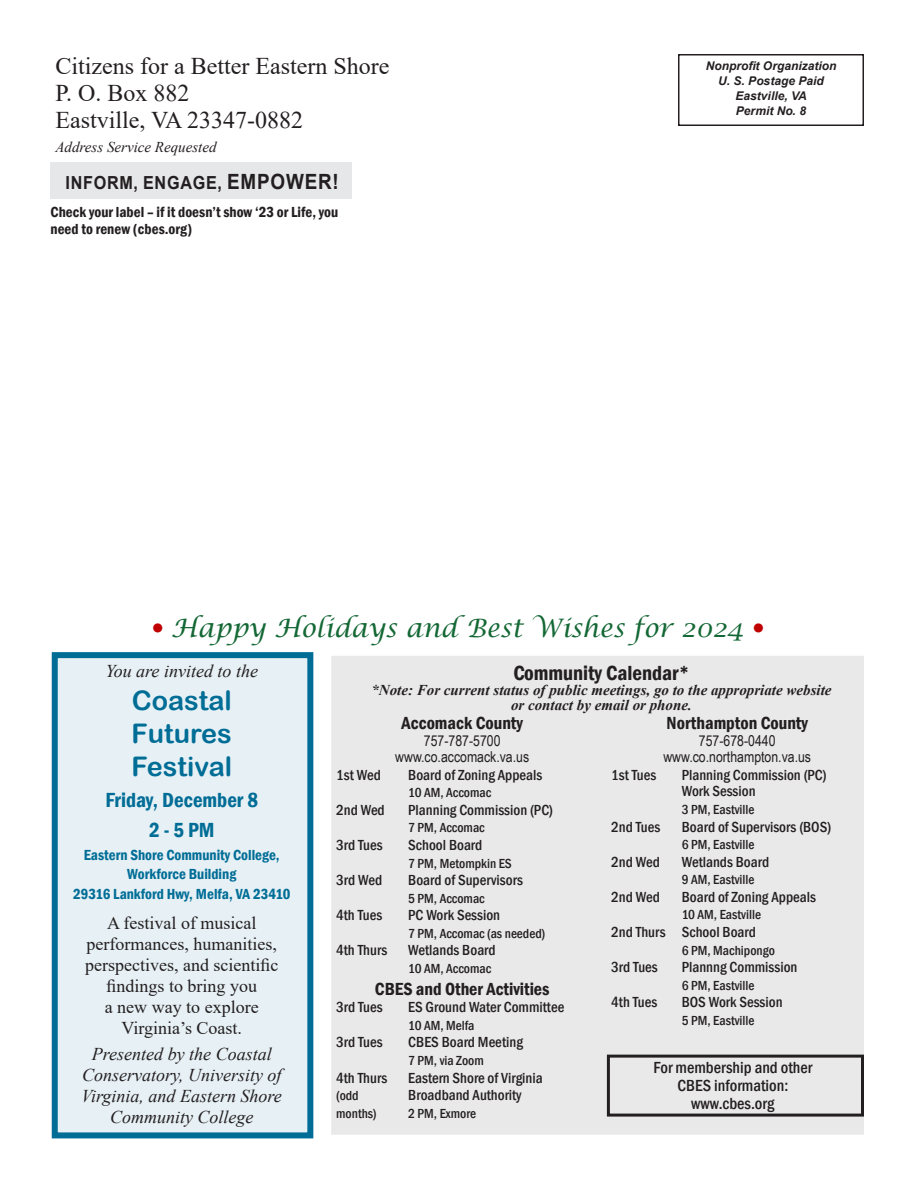
<style>
.page{position:relative;width:918px;height:1188px;background:#fff}
.page>*{position:absolute;margin:0;border:0;box-sizing:border-box;transform-origin:0 0}
.Headline{font:27px/33px "Arial Rounded MT Bold";color:#006d96;text-align:justify}
.Body{font:italic 25.5px "Lucida Calligraphy";color:#146835}
.t1{font:24px "Times New Roman";color:#231f20}
.subuni_1{font:600 condensed 21px "Franklin Gothic";color:#006d96}
.subuni_1-2{font:600 condensed 21px "Franklin Gothic";color:#231f20}
.noind{font:18px/21px "Times New Roman";color:#231f20;text-align:center}
.noind-2{font:italic 18px/21px "Times New Roman";color:#231f20;text-align:center}
.t2{font:600 condensed 18px "Franklin Gothic";color:#231f20}
.t3{font:700 18px "Arial";letter-spacing:.045em;color:#231f20;scale:.9 1}
.t4{font:500 condensed 16.5px "Franklin Gothic";color:#231f20}
.t5{font:500 condensed 15px/16.5px "Franklin Gothic";color:#231f20}
.t6{font:italic 700 15px/15px "Times New Roman";color:#231f20;text-align:center}
.Subuni_2{font:600 condensed 15px/19.5px "Franklin Gothic";color:#006d96;text-align:center}
.t7{font:15px "Arial Narrow";color:#231f20}
.subuni3{font:600 condensed 15px/16.5px "Franklin Gothic";color:#231f20}
.t8{font:italic 15px "Times New Roman";color:#231f20}
.t9{font:500 condensed 13.5px "Franklin Gothic";color:#231f20}
.t10{font:italic 700 12px "Arial";color:#231f20}
.s1{font-size:21px}
.s2{font-family:"Franklin Gothic Condensed";font-style:normal;color:#c00000}
</style>
<div class="page">
<div style="left:678px;top:54px;width:186px;height:72px;border:2px solid #231f20"></div>
<div style="left:51px;top:163px;width:301px;height:36px;background:#e6e7e9"></div>
<div style="left:337px;top:662px;width:521px;height:467px;background:#e9e9e9"></div>
<div style="left:607px;top:1055px;width:257px;height:62px;border:3px solid #231f20"></div>
<div style="left:52px;top:652px;width:261px;height:486px;background:#e6f0f5;border:6px solid #006d96"></div>
<p class="t1" style="left:56px;top:49px;width:335px">Citizens for a Better Eastern Shore</p>
<p class="t1" style="left:56px;top:76px;width:136px">P. O. Box 882</p>
<p class="t1" style="left:56px;top:103px;width:249px">Eastville, VA 23347-0882</p>
<p class="t8" style="left:56px;top:136px;width:163px">Address Service Requested</p>
<p class="t3" style="left:65px;top:170px;width:305px">INFORM, ENGAGE, <span class="s1">EMPOWER!</span></p>
<p class="subuni3" style="left:51px;top:204px;width:289px">Check your label – if it doesn’t show ‘23 or Life, you need to renew (cbes.org)</p>
<p class="t10" style="left:706px;top:58px;width:132px">Nonprofit Organization</p>
<p class="t10" style="left:718px;top:73px;width:107px">U. S. Postage Paid</p>
<p class="t10" style="left:736px;top:88px;width:73px">Eastville, VA</p>
<p class="t10" style="left:736px;top:103px;width:72px">Permit No. 8</p>
<p class="Body" style="left:152px;top:613px;width:615px"><span class="s2">•</span> Happy Holidays and Best Wishes for 2024 <span class="s2">•</span></p>
<p class="noind-2" style="left:105px;top:661px;width:154px">You are invited to the</p>
<p class="Headline" style="left:132px;top:684px;width:102px">Coastal Futures Festival</p>
<p class="subuni_1" style="left:106px;top:786px;width:154px">Friday, December 8</p>
<p class="subuni_1" style="left:149px;top:816px;width:67px">2 - 5 PM</p>
<p class="Subuni_2" style="left:73px;top:845px;width:219px">Eastern Shore Community College,<br>Workforce Building<br>29316 Lankford Hwy, Melfa, VA 23410</p>
<p class="noind" style="left:85px;top:912px;width:195px">A festival of musical performances, humanities, perspectives, and scientific findings to bring you<br>a new way to explore<br>Virginia’s Coast.</p>
<p class="noind-2" style="left:82px;top:1043px;width:202px">Presented by the Coastal<br>Conservatory, University of<br>Virginia, and Eastern Shore<br>Community College</p>
<p class="subuni_1-2" style="left:514px;top:659px;width:177px">Community Calendar*</p>
<p class="t6" style="left:371px;top:682px;width:462px">*Note: For current status of public meetings, go to the appropriate website or contact by email or phone.</p>
<p class="t2" style="left:667px;top:711px;width:143px">Northampton County</p>
<p class="t7" style="left:699px;top:730px;width:78px">757-678-0440</p>
<p class="t7" style="left:663px;top:746px;width:149px">www.co.northampton.va.us</p>
<p class="t5" style="left:611px;top:767px;width:47px">1st Tues</p>
<p class="t5" style="left:682px;top:767px;width:146px">Planning Commission (PC)<br>Work Session</p>
<p class="t9" style="left:682px;top:801px;width:74px">3 PM, Eastville</p>
<p class="t5" style="left:611px;top:818px;width:51px">2nd Tues</p>
<p class="t5" style="left:682px;top:818px;width:151px">Board of Supervisors (BOS)</p>
<p class="t9" style="left:682px;top:836px;width:74px">6 PM, Eastville</p>
<p class="t5" style="left:611px;top:853px;width:50px">2nd Wed</p>
<p class="t5" style="left:682px;top:853px;width:89px">Wetlands Board</p>
<p class="t9" style="left:682px;top:871px;width:74px">9 AM, Eastville</p>
<p class="t5" style="left:611px;top:889px;width:50px">2nd Wed</p>
<p class="t5" style="left:682px;top:889px;width:136px">Board of Zoning Appeals</p>
<p class="t9" style="left:682px;top:906px;width:81px">10 AM, Eastville</p>
<p class="t5" style="left:611px;top:924px;width:146px">2nd Thurs School Board</p>
<p class="t9" style="left:682px;top:941px;width:95px">6 PM, Machipongo</p>
<p class="t5" style="left:611px;top:959px;width:48px">3rd Tues</p>
<p class="t5" style="left:682px;top:959px;width:117px">Plannng Commission</p>
<p class="t9" style="left:682px;top:976px;width:74px">6 PM, Eastville</p>
<p class="t5" style="left:611px;top:994px;width:47px">4th Tues</p>
<p class="t5" style="left:682px;top:994px;width:102px">BOS Work Session</p>
<p class="t9" style="left:682px;top:1012px;width:74px">5 PM, Eastville</p>
<p class="t2" style="left:402px;top:711px;width:123px">Accomack County</p>
<p class="t7" style="left:424px;top:729px;width:78px">757-787-5700</p>
<p class="t7" style="left:395px;top:746px;width:135px">www.co.accomack.va.us</p>
<p class="t5" style="left:336px;top:766px;width:46px">1st Wed</p>
<p class="t5" style="left:408px;top:766px;width:136px">Board of Zoning Appeals</p>
<p class="t9" style="left:408px;top:784px;width:85px">10 AM, Accomac</p>
<p class="t5" style="left:336px;top:801px;width:50px">2nd Wed</p>
<p class="t5" style="left:408px;top:801px;width:146px">Planning Commission (PC)</p>
<p class="t9" style="left:408px;top:819px;width:78px">7 PM, Accomac</p>
<p class="t5" style="left:336px;top:837px;width:48px">3rd Tues</p>
<p class="t5" style="left:408px;top:837px;width:76px">School Board</p>
<p class="t9" style="left:408px;top:854px;width:105px">7 PM, Metompkin ES</p>
<p class="t5" style="left:336px;top:872px;width:47px">3rd Wed</p>
<p class="t5" style="left:408px;top:872px;width:116px">Board of Supervisors</p>
<p class="t9" style="left:408px;top:889px;width:78px">5 PM, Accomac</p>
<p class="t5" style="left:336px;top:907px;width:47px">4th Tues</p>
<p class="t5" style="left:408px;top:907px;width:93px">PC Work Session</p>
<p class="t9" style="left:408px;top:924px;width:139px">7 PM, Accomac (as needed)</p>
<p class="t5" style="left:336px;top:942px;width:53px">4th Thurs</p>
<p class="t5" style="left:408px;top:942px;width:89px">Wetlands Board</p>
<p class="t9" style="left:408px;top:960px;width:85px">10 AM, Accomac</p>
<p class="t2" style="left:375px;top:977px;width:176px">CBES and Other Activities</p>
<p class="t5" style="left:336px;top:999px;width:48px">3rd Tues</p>
<p class="t5" style="left:408px;top:999px;width:158px">ES Ground Water Committee</p>
<p class="t9" style="left:408px;top:1016px;width:68px">10 AM, Melfa</p>
<p class="t5" style="left:336px;top:1034px;width:48px">3rd Tues</p>
<p class="t5" style="left:408px;top:1034px;width:116px">CBES Board Meeting</p>
<p class="t9" style="left:408px;top:1052px;width:77px">7 PM, via Zoom</p>
<p class="t5" style="left:336px;top:1069px;width:53px">4th Thurs</p>
<p class="t5" style="left:408px;top:1069px;width:136px">Eastern Shore of Virginia</p>
<p class="t9" style="left:336px;top:1087px;width:24px">(odd</p>
<p class="t5" style="left:408px;top:1087px;width:115px">Broadband Authority</p>
<p class="t9" style="left:336px;top:1104px;width:42px">months)</p>
<p class="t9" style="left:408px;top:1104px;width:69px">2 PM, Exmore</p>
<p class="t4" style="left:653px;top:1057px;width:160px">For membership and other</p>
<p class="t4" style="left:677px;top:1075px;width:112px">CBES information:</p>
<p class="t4" style="left:691px;top:1093px;width:85px">www.cbes.org</p>
</div>
